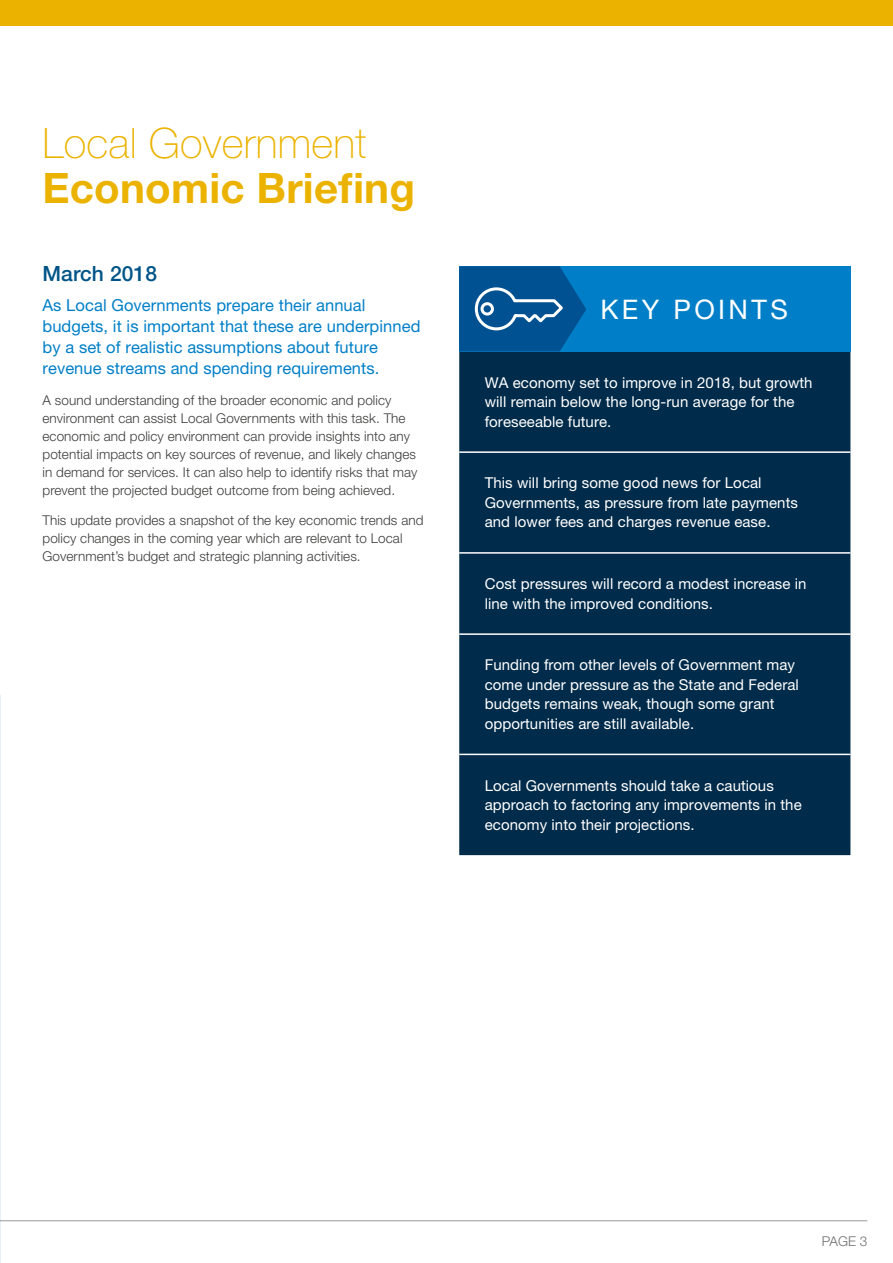
<style>
.page{position:relative;width:893px;height:1263px;background:#fff}
.page>*{position:absolute;margin:0;border:0;box-sizing:border-box;transform-origin:0 0}
.t1{font:700 42px "Helvetica Neue LT Pro";letter-spacing:.005em;color:#ebb300}
.t2{font:100 42px "Helvetica Neue LT Pro";letter-spacing:.005em;color:#ebb300}
.t3{font:27px "Helvetica Neue LT Pro";letter-spacing:.125em;color:#fff}
.t4{font:500 21px "Helvetica Neue LT Pro";letter-spacing:.005em;color:#005488}
.t5{font:16.5px/21px "Helvetica Neue LT Pro";letter-spacing:.005em;color:#007fc8}
.t6{font:15px/19.5px "Helvetica Neue LT Pro";letter-spacing:.005em;color:#fff}
.t7{font:300 13.5px/18px "Helvetica Neue LT Pro";letter-spacing:.005em;color:#3c3c3b}
.t8{font:300 13.5px "Helvetica Neue LT Pro";color:#706f6f}
</style>
<div class="page">
<div style="left:0;top:0;width:893px;height:26px;background:#ebb300"></div>
<hr style="left:0;top:1218px;width:868px;height:3px;background:#000;opacity:.25">
<hr style="left:0;top:0;width:1px;height:1263px;background:#fff">
<svg style="left:0;top:695px;width:1px;height:568px"></svg>
<div style="left:459px;top:351px;width:391px;height:504px;background:#002b4a"></div>
<hr style="left:459px;top:451px;width:391px;height:2px;background:#fff">
<hr style="left:459px;top:552px;width:391px;height:2px;background:#fff">
<hr style="left:459px;top:633px;width:391px;height:2px;background:#fff">
<hr style="left:459px;top:754px;width:391px;height:1px;background:#fff">
<div style="left:459px;top:266px;width:391px;height:85px;background:#007fc8"></div>
<svg style="left:459px;top:266px;width:127px;height:85px;background:#11619e"></svg>
<h1 class="t2" style="left:43px;top:119px;width:325px">Local Government</h1>
<h1 class="t1" style="left:43px;top:162px;width:374px">Economic Briefing</h1>
<h3 class="t4" style="left:43px;top:261px;width:116px">March 2018</h3>
<p class="t5" style="left:43px;top:294px;width:379px">As Local Governments prepare their annual budgets, it is important that these are underpinned by a set of realistic assumptions about future revenue streams and spending requirements.</p>
<p class="t7" style="left:43px;top:390px;width:377px">A sound understanding of the broader economic and policy environment can assist Local Governments with this task. The economic and policy environment can provide insights into any potential impacts on key sources of revenue, and likely changes in demand for services. It can also help to identify risks that may prevent the projected budget outcome from being achieved.</p>
<p class="t7" style="left:43px;top:511px;width:382px">This update provides a snapshot of the key economic trends and policy changes in the coming year which are relevant to Local<br>Government’s budget and strategic planning activities.</p>
<h2 class="t3" style="left:600px;top:293px;width:189px">KEY POINTS</h2>
<p class="t6" style="left:485px;top:372px;width:329px">WA economy set to improve in 2018, but growth will remain below the long-run average for the foreseeable future.</p>
<p class="t6" style="left:485px;top:473px;width:315px">This will bring some good news for Local<br>Governments, as pressure from late payments and lower fees and charges revenue ease.</p>
<p class="t6" style="left:485px;top:574px;width:323px">Cost pressures will record a modest increase in line with the improved conditions.</p>
<p class="t6" style="left:485px;top:655px;width:316px">Funding from other levels of Government may come under pressure as the State and Federal budgets remains weak, though some grant opportunities are still available.</p>
<p class="t6" style="left:485px;top:775px;width:318px">Local Governments should take a cautious approach to factoring any improvements in the economy into their projections.</p>
<p class="t8" style="left:822px;top:1233px;width:47px">PAGE 3</p>
</div>
